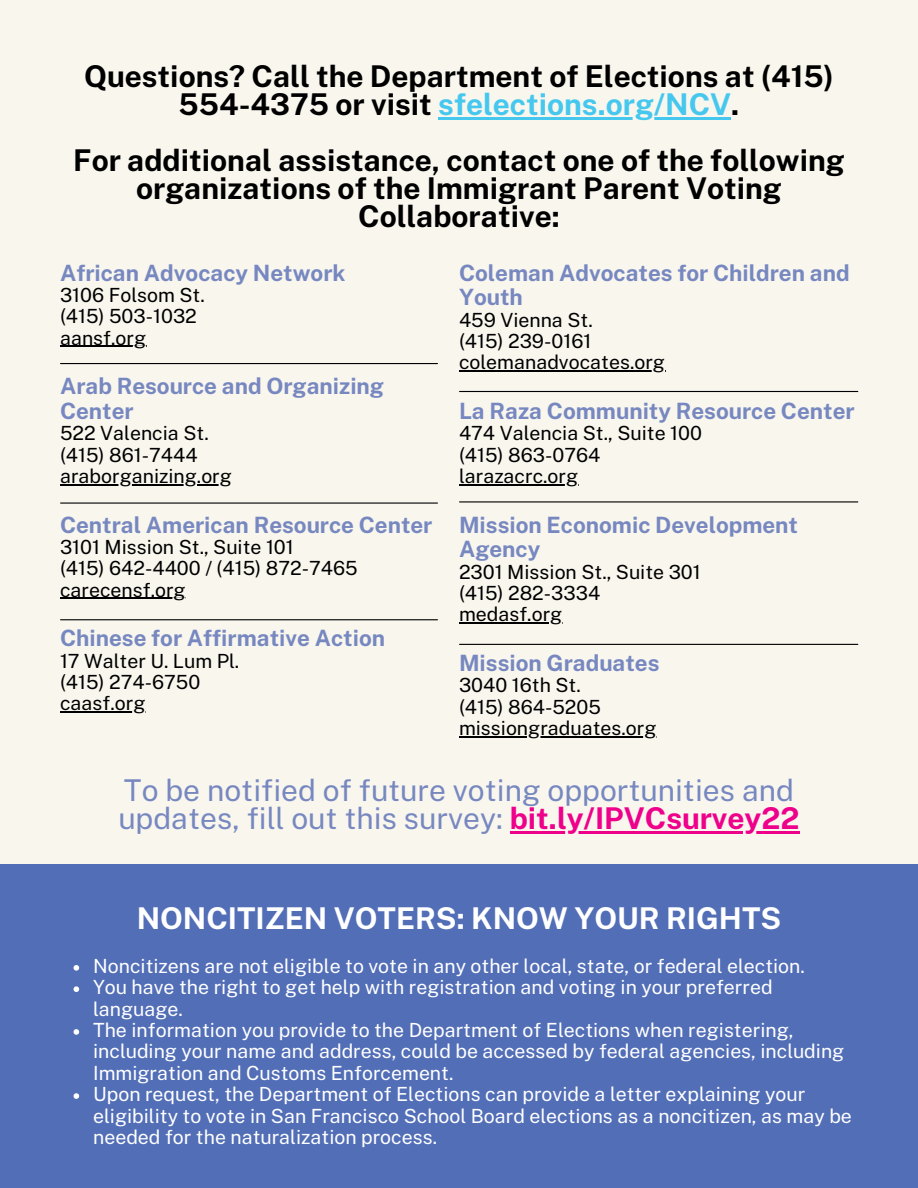
<style>
.page{position:relative;width:918px;height:1188px;background:#f9f6ee}
.page>*{position:absolute;margin:0;border:0;box-sizing:border-box;transform-origin:0 0}
.t1{font:700 30px/28.2px "Public Sans";color:#000;text-align:center}
.t2{font:30px/28.2px "Public Sans";color:#7788c0}
.t3{font:700 30px "Public Sans";color:#fff}
.t4{font:700 22.5px/24.8px "Public Sans";color:#7788c0}
.t5{font:19.5px/21.3px "Public Sans";color:#fff}
.t6{font:19.5px "Public Sans";color:#000}
.s1{color:#46c8ee}
.s2{font-weight:700;color:#ee008b}
</style>
<div class="page">
<div style="left:0;top:865px;width:918px;height:323px;background:#526eb7"></div>
<hr style="left:60px;top:346px;width:86px;height:1px;background:#000">
<hr style="left:60px;top:484px;width:172px;height:1px;background:#000">
<hr style="left:60px;top:598px;width:126px;height:1px;background:#000">
<hr style="left:60px;top:711px;width:85px;height:2px;background:#000">
<hr style="left:459px;top:371px;width:206px;height:1px;background:#000">
<hr style="left:459px;top:484px;width:119px;height:1px;background:#000">
<hr style="left:459px;top:623px;width:103px;height:1px;background:#000">
<hr style="left:459px;top:736px;width:197px;height:1px;background:#000">
<hr style="left:61px;top:363px;width:376px;height:1px;background:#000">
<hr style="left:61px;top:502px;width:376px;height:2px;background:#000">
<hr style="left:61px;top:619px;width:376px;height:1px;background:#000">
<hr style="left:460px;top:391px;width:398px;height:1px;background:#000">
<hr style="left:460px;top:501px;width:398px;height:2px;background:#000">
<hr style="left:460px;top:644px;width:398px;height:1px;background:#000">
<hr style="left:438px;top:117px;width:293px;height:2px;background:#46c8ee">
<svg style="left:74px;top:965px;width:5px;height:6px"></svg>
<svg style="left:74px;top:986px;width:5px;height:6px"></svg>
<svg style="left:74px;top:1029px;width:5px;height:6px"></svg>
<svg style="left:74px;top:1093px;width:5px;height:6px"></svg>
<hr style="left:510px;top:832px;width:290px;height:2px;background:#ee008b">
<p class="t1" style="left:84px;top:62px;width:751px">Questions? Call the Department of Elections at (415)<br>554-4375 or visit <span class="s1">sfelections.org/NCV</span>.</p>
<p class="t1" style="left:73px;top:146px;width:773px">For additional assistance, contact one of the following organizations of the Immigrant Parent Voting<br>Collaborative:</p>
<p class="t4" style="left:60px;top:260px;width:287px">African Advocacy Network</p>
<p class="t6" style="left:60px;top:283px;width:146px">3106 Folsom St.</p>
<p class="t6" style="left:60px;top:305px;width:138px">(415) 503-1032</p>
<p class="t6" style="left:60px;top:326px;width:88px">aansf.org</p>
<p class="t4" style="left:60px;top:374px;width:326px">Arab Resource and Organizing<br>Center</p>
<p class="t6" style="left:60px;top:422px;width:150px">522 Valencia St.</p>
<p class="t6" style="left:60px;top:443px;width:139px">(415) 861-7444</p>
<p class="t6" style="left:60px;top:465px;width:173px">araborganizing.org</p>
<p class="t4" style="left:60px;top:512px;width:374px">Central American Resource Center</p>
<p class="t6" style="left:60px;top:535px;width:235px">3101 Mission St., Suite 101</p>
<p class="t6" style="left:60px;top:557px;width:299px">(415) 642-4400 / (415) 872-7465</p>
<p class="t6" style="left:60px;top:578px;width:127px">carecensf.org</p>
<p class="t4" style="left:60px;top:626px;width:327px">Chinese for Affirmative Action</p>
<p class="t6" style="left:60px;top:649px;width:181px">17 Walter U. Lum Pl.</p>
<p class="t6" style="left:60px;top:670px;width:142px">(415) 274-6750</p>
<p class="t6" style="left:60px;top:692px;width:87px">caasf.org</p>
<p class="t4" style="left:459px;top:260px;width:392px">Coleman Advocates for Children and<br>Youth</p>
<p class="t6" style="left:459px;top:308px;width:135px">459 Vienna St.</p>
<p class="t6" style="left:459px;top:330px;width:134px">(415) 239-0161</p>
<p class="t6" style="left:459px;top:351px;width:208px">colemanadvocates.org</p>
<p class="t4" style="left:459px;top:398px;width:397px">La Raza Community Resource Center</p>
<p class="t6" style="left:459px;top:422px;width:244px">474 Valencia St., Suite 100</p>
<p class="t6" style="left:459px;top:443px;width:143px">(415) 863-0764</p>
<p class="t6" style="left:459px;top:465px;width:121px">larazacrc.org</p>
<p class="t4" style="left:459px;top:512px;width:341px">Mission Economic Development<br>Agency</p>
<p class="t6" style="left:459px;top:560px;width:243px">2301 Mission St., Suite 301</p>
<p class="t6" style="left:459px;top:582px;width:143px">(415) 282-3334</p>
<p class="t6" style="left:459px;top:603px;width:105px">medasf.org</p>
<p class="t4" style="left:459px;top:650px;width:202px">Mission Graduates</p>
<p class="t6" style="left:459px;top:674px;width:123px">3040 16th St.</p>
<p class="t6" style="left:459px;top:695px;width:143px">(415) 864-5205</p>
<p class="t6" style="left:459px;top:717px;width:199px">missiongraduates.org</p>
<p class="t2" style="left:118px;top:776px;width:683px">To be notified of future voting opportunities and updates, fill out this survey: <span class="s2">bit.ly/IPVCsurvey22</span></p>
<p class="t3" style="left:137px;top:900px;width:646px">NONCITIZEN VOTERS: KNOW YOUR RIGHTS</p>
<p class="t5" style="left:93px;top:955px;width:713px">Noncitizens are not eligible to vote in any other local, state, or federal election.</p>
<p class="t5" style="left:93px;top:977px;width:681px">You have the right to get help with registration and voting in your preferred language.</p>
<p class="t5" style="left:93px;top:1019px;width:753px">The information you provide to the Department of Elections when registering, including your name and address, could be accessed by federal agencies, including<br>Immigration and Customs Enforcement.</p>
<p class="t5" style="left:93px;top:1083px;width:760px">Upon request, the Department of Elections can provide a letter explaining your eligibility to vote in San Francisco School Board elections as a noncitizen, as may be needed for the naturalization process.</p>
</div>
